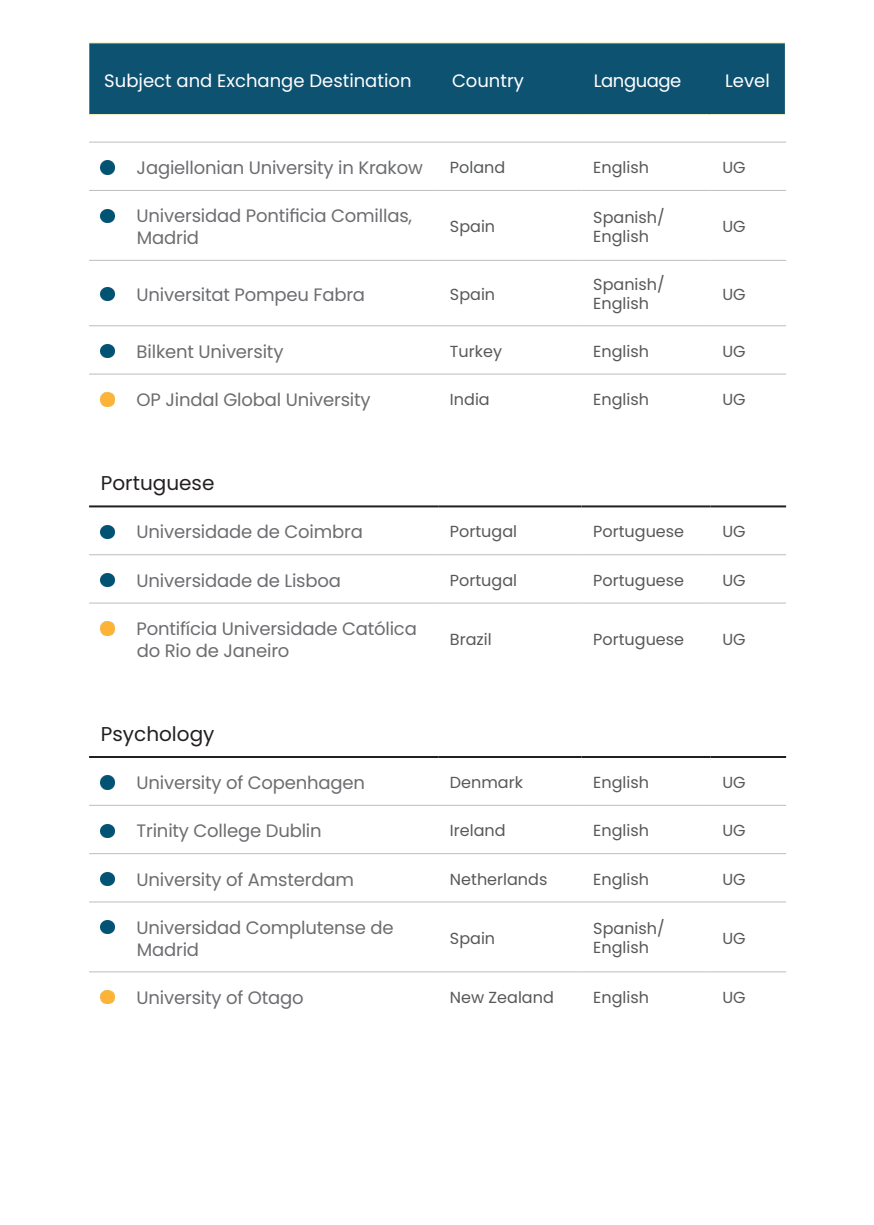
<style>
.page{position:relative;width:874px;height:1225px;background:#fff}
.page>*{position:absolute;margin:0;border:0;box-sizing:border-box;transform-origin:0 0}
.Placeholder_Subject_title{font:20px "Poppins";color:#231f20}
.Placeholder_Subject_title-2{font:18px/21.6px "Poppins";letter-spacing:-.01em;color:#6c6d70}
.t1{font:18px "Poppins";color:#fff}
.t2{font:18px "Poppins";letter-spacing:-.025em;color:#fff}
.Body_text{font:16px/19.2px "Poppins";color:#57585a}
.Placeholder_Information{font:16px "Poppins";color:#57585a}
</style>
<div class="page">
<div style="left:89px;top:44px;width:695px;height:70px;background:#0e5271"></div>
<hr style="left:89px;top:43px;width:348px;height:1px;background:#fffac1">
<hr style="left:437px;top:43px;width:141px;height:1px;background:#fffac1">
<hr style="left:578px;top:43px;width:131px;height:1px;background:#fffac1">
<hr style="left:709px;top:43px;width:75px;height:1px;background:#fffac1">
<hr style="left:89px;top:114px;width:348px;height:1px;background:#fffac1">
<hr style="left:437px;top:114px;width:141px;height:1px;background:#fffac1">
<hr style="left:578px;top:114px;width:131px;height:1px;background:#fffac1">
<hr style="left:709px;top:114px;width:75px;height:1px;background:#fffac1">
<hr style="left:89px;top:142px;width:349px;height:1px;background:#bcbdc0">
<hr style="left:89px;top:190px;width:349px;height:1px;background:#bcbdc0">
<hr style="left:89px;top:260px;width:349px;height:1px;background:#bcbdc0">
<hr style="left:89px;top:325px;width:349px;height:1px;background:#bcbdc0">
<hr style="left:89px;top:374px;width:349px;height:1px;background:#bcbdc0">
<hr style="left:89px;top:554px;width:349px;height:1px;background:#bcbdc0">
<hr style="left:89px;top:603px;width:349px;height:1px;background:#bcbdc0">
<hr style="left:89px;top:805px;width:349px;height:1px;background:#bcbdc0">
<hr style="left:89px;top:853px;width:349px;height:1px;background:#bcbdc0">
<hr style="left:89px;top:901px;width:349px;height:1px;background:#bcbdc0">
<hr style="left:89px;top:971px;width:349px;height:1px;background:#bcbdc0">
<hr style="left:438px;top:142px;width:143px;height:1px;background:#bcbdc0">
<hr style="left:438px;top:190px;width:143px;height:1px;background:#bcbdc0">
<hr style="left:438px;top:260px;width:143px;height:1px;background:#bcbdc0">
<hr style="left:438px;top:325px;width:143px;height:1px;background:#bcbdc0">
<hr style="left:438px;top:374px;width:143px;height:1px;background:#bcbdc0">
<hr style="left:438px;top:554px;width:143px;height:1px;background:#bcbdc0">
<hr style="left:438px;top:603px;width:143px;height:1px;background:#bcbdc0">
<hr style="left:438px;top:805px;width:143px;height:1px;background:#bcbdc0">
<hr style="left:438px;top:853px;width:143px;height:1px;background:#bcbdc0">
<hr style="left:438px;top:901px;width:143px;height:1px;background:#bcbdc0">
<hr style="left:438px;top:971px;width:143px;height:1px;background:#bcbdc0">
<hr style="left:581px;top:142px;width:129px;height:1px;background:#bcbdc0">
<hr style="left:581px;top:190px;width:129px;height:1px;background:#bcbdc0">
<hr style="left:581px;top:260px;width:129px;height:1px;background:#bcbdc0">
<hr style="left:581px;top:325px;width:129px;height:1px;background:#bcbdc0">
<hr style="left:581px;top:374px;width:129px;height:1px;background:#bcbdc0">
<hr style="left:581px;top:554px;width:129px;height:1px;background:#bcbdc0">
<hr style="left:581px;top:603px;width:129px;height:1px;background:#bcbdc0">
<hr style="left:581px;top:805px;width:129px;height:1px;background:#bcbdc0">
<hr style="left:581px;top:853px;width:129px;height:1px;background:#bcbdc0">
<hr style="left:581px;top:901px;width:129px;height:1px;background:#bcbdc0">
<hr style="left:581px;top:971px;width:129px;height:1px;background:#bcbdc0">
<hr style="left:710px;top:142px;width:75px;height:1px;background:#bcbdc0">
<hr style="left:710px;top:190px;width:75px;height:1px;background:#bcbdc0">
<hr style="left:710px;top:260px;width:75px;height:1px;background:#bcbdc0">
<hr style="left:710px;top:325px;width:75px;height:1px;background:#bcbdc0">
<hr style="left:710px;top:374px;width:75px;height:1px;background:#bcbdc0">
<hr style="left:710px;top:554px;width:75px;height:1px;background:#bcbdc0">
<hr style="left:710px;top:603px;width:75px;height:1px;background:#bcbdc0">
<hr style="left:710px;top:805px;width:75px;height:1px;background:#bcbdc0">
<hr style="left:710px;top:853px;width:75px;height:1px;background:#bcbdc0">
<hr style="left:710px;top:901px;width:75px;height:1px;background:#bcbdc0">
<hr style="left:710px;top:971px;width:75px;height:1px;background:#bcbdc0">
<hr style="left:89px;top:505px;width:349px;height:2px;background:#231f20">
<hr style="left:438px;top:505px;width:143px;height:2px;background:#231f20">
<hr style="left:581px;top:505px;width:129px;height:2px;background:#231f20">
<hr style="left:710px;top:505px;width:75px;height:2px;background:#231f20">
<hr style="left:89px;top:756px;width:349px;height:2px;background:#231f20">
<hr style="left:438px;top:756px;width:143px;height:2px;background:#231f20">
<hr style="left:581px;top:756px;width:129px;height:2px;background:#231f20">
<hr style="left:710px;top:756px;width:75px;height:2px;background:#231f20">
<svg style="left:101px;top:161px;width:13px;height:13px"></svg>
<svg style="left:101px;top:209px;width:13px;height:13px"></svg>
<svg style="left:101px;top:288px;width:13px;height:13px"></svg>
<img style="left:101px;top:344px;width:13px;height:14px">
<svg style="left:101px;top:393px;width:13px;height:13px"></svg>
<svg style="left:101px;top:525px;width:13px;height:13px"></svg>
<img style="left:101px;top:573px;width:13px;height:14px">
<svg style="left:101px;top:622px;width:13px;height:13px"></svg>
<svg style="left:101px;top:776px;width:13px;height:13px"></svg>
<svg style="left:101px;top:824px;width:13px;height:13px"></svg>
<svg style="left:101px;top:872px;width:13px;height:13px"></svg>
<img style="left:101px;top:920px;width:13px;height:14px">
<img style="left:101px;top:990px;width:13px;height:14px">
<p class="t1" style="left:104px;top:70px;width:308px">Subject and Exchange Destination</p>
<p class="t1" style="left:452px;top:70px;width:73px">Country</p>
<p class="t2" style="left:593px;top:70px;width:89px">Language</p>
<p class="t1" style="left:724px;top:70px;width:46px">Level</p>
<p class="Placeholder_Subject_title-2" style="left:136px;top:157px;width:287px">Jagiellonian University in Krakow</p>
<p class="Placeholder_Information" style="left:450px;top:158px;width:57px">Poland</p>
<p class="Body_text" style="left:593px;top:158px;width:57px">English</p>
<p class="Placeholder_Information" style="left:722px;top:158px;width:25px">UG</p>
<p class="Placeholder_Subject_title-2" style="left:136px;top:205px;width:277px">Universidad Pontificia Comillas,<br>Madrid</p>
<p class="Placeholder_Information" style="left:450px;top:217px;width:47px">Spain</p>
<p class="Body_text" style="left:593px;top:207px;width:73px">Spanish/<br>English</p>
<p class="Placeholder_Information" style="left:722px;top:217px;width:25px">UG</p>
<p class="Placeholder_Subject_title-2" style="left:136px;top:284px;width:230px">Universitat Pompeu Fabra</p>
<p class="Placeholder_Information" style="left:450px;top:285px;width:47px">Spain</p>
<p class="Body_text" style="left:593px;top:275px;width:73px">Spanish/<br>English</p>
<p class="Placeholder_Information" style="left:722px;top:285px;width:25px">UG</p>
<p class="Placeholder_Subject_title-2" style="left:136px;top:341px;width:148px">Bilkent University</p>
<p class="Placeholder_Information" style="left:450px;top:342px;width:54px">Turkey</p>
<p class="Body_text" style="left:593px;top:341px;width:57px">English</p>
<p class="Placeholder_Information" style="left:722px;top:342px;width:25px">UG</p>
<p class="Placeholder_Subject_title-2" style="left:136px;top:389px;width:235px">OP Jindal Global University</p>
<p class="Placeholder_Information" style="left:450px;top:390px;width:41px">India</p>
<p class="Body_text" style="left:593px;top:390px;width:57px">English</p>
<p class="Placeholder_Information" style="left:722px;top:390px;width:25px">UG</p>
<p class="Placeholder_Subject_title" style="left:101px;top:471px;width:115px">Portuguese</p>
<p class="Placeholder_Subject_title-2" style="left:136px;top:521px;width:227px">Universidade de Coimbra</p>
<p class="Placeholder_Information" style="left:450px;top:522px;width:69px">Portugal</p>
<p class="Body_text" style="left:593px;top:522px;width:92px">Portuguese</p>
<p class="Placeholder_Information" style="left:722px;top:522px;width:25px">UG</p>
<p class="Placeholder_Subject_title-2" style="left:136px;top:570px;width:206px">Universidade de Lisboa</p>
<p class="Placeholder_Information" style="left:450px;top:571px;width:69px">Portugal</p>
<p class="Body_text" style="left:593px;top:570px;width:92px">Portuguese</p>
<p class="Placeholder_Information" style="left:722px;top:571px;width:25px">UG</p>
<p class="Placeholder_Subject_title-2" style="left:136px;top:618px;width:281px">Pontifícia Universidade Católica do Rio de Janeiro</p>
<p class="Placeholder_Information" style="left:450px;top:630px;width:43px">Brazil</p>
<p class="Body_text" style="left:593px;top:629px;width:92px">Portuguese</p>
<p class="Placeholder_Information" style="left:722px;top:630px;width:25px">UG</p>
<p class="Placeholder_Subject_title" style="left:101px;top:722px;width:115px">Psychology</p>
<p class="Placeholder_Subject_title-2" style="left:136px;top:772px;width:230px">University of Copenhagen</p>
<p class="Placeholder_Information" style="left:450px;top:773px;width:74px">Denmark</p>
<p class="Body_text" style="left:593px;top:773px;width:57px">English</p>
<p class="Placeholder_Information" style="left:722px;top:773px;width:25px">UG</p>
<p class="Placeholder_Subject_title-2" style="left:136px;top:820px;width:186px">Trinity College Dublin</p>
<p class="Placeholder_Information" style="left:450px;top:821px;width:57px">Ireland</p>
<p class="Body_text" style="left:593px;top:821px;width:57px">English</p>
<p class="Placeholder_Information" style="left:722px;top:821px;width:25px">UG</p>
<p class="Placeholder_Subject_title-2" style="left:136px;top:868px;width:219px">University of Amsterdam</p>
<p class="Placeholder_Information" style="left:450px;top:869px;width:99px">Netherlands</p>
<p class="Body_text" style="left:593px;top:869px;width:57px">English</p>
<p class="Placeholder_Information" style="left:722px;top:869px;width:25px">UG</p>
<p class="Placeholder_Subject_title-2" style="left:136px;top:917px;width:258px">Universidad Complutense de<br>Madrid</p>
<p class="Placeholder_Information" style="left:450px;top:929px;width:47px">Spain</p>
<p class="Body_text" style="left:593px;top:919px;width:73px">Spanish/<br>English</p>
<p class="Placeholder_Information" style="left:722px;top:929px;width:25px">UG</p>
<p class="Placeholder_Subject_title-2" style="left:136px;top:987px;width:168px">University of Otago</p>
<p class="Placeholder_Information" style="left:450px;top:988px;width:105px">New Zealand</p>
<p class="Body_text" style="left:593px;top:987px;width:57px">English</p>
<p class="Placeholder_Information" style="left:722px;top:988px;width:25px">UG</p>
</div>
